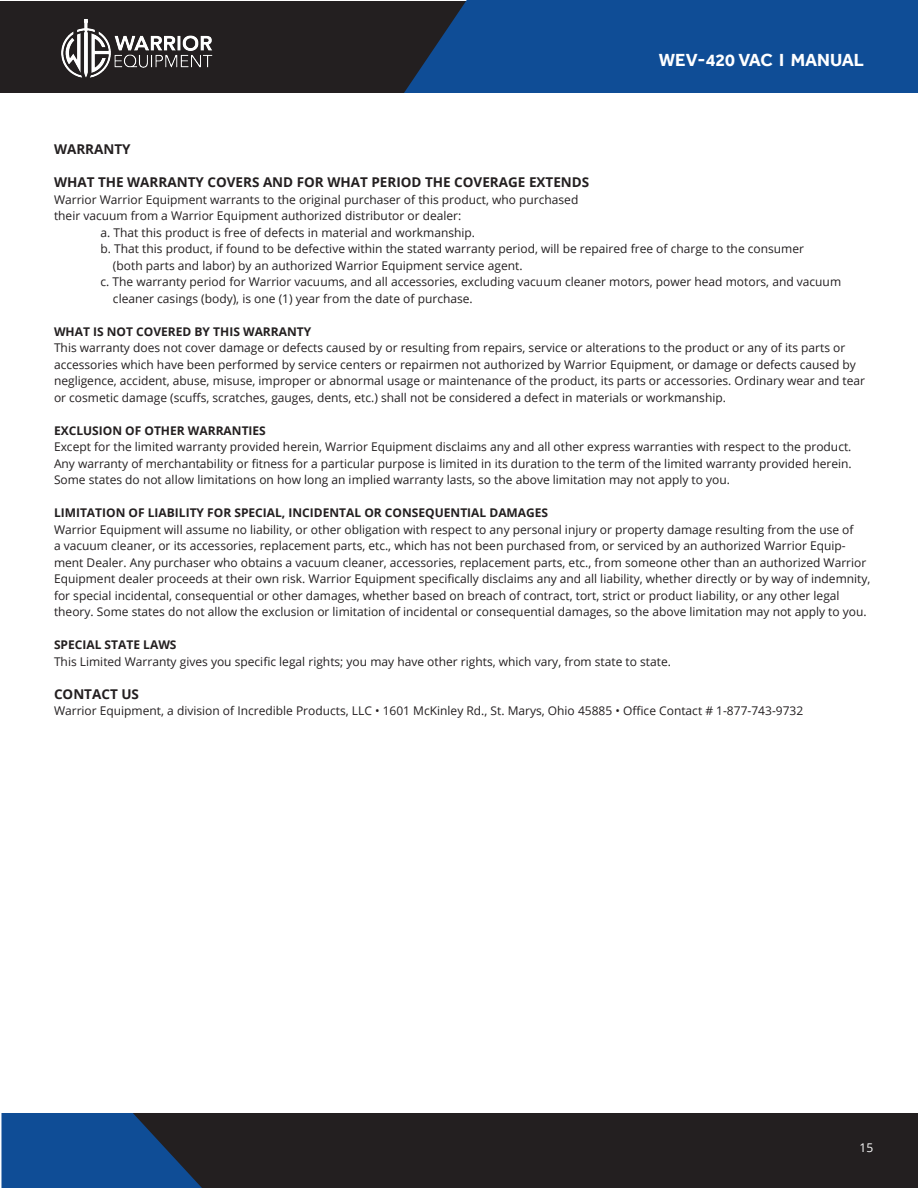
<style>
.page{position:relative;width:918px;height:1188px;background:#fff}
.page>*{position:absolute;margin:0;border:0;box-sizing:border-box;transform-origin:0 0}
.Category_1_no_TOC{font:700 18px "Effra";color:#fff}
.t1{font:700 13.5px "Open Sans";color:#231f20}
.t2{font:12px/16.5px "Open Sans";color:#231f20}
.t3{font:700 12px "Open Sans";color:#231f20}
.t4{font:12px "Open Sans";color:#fff}
</style>
<div class="page">
<div style="left:0;top:1px;width:914px;height:92px;background:#231f20"></div>
<div style="left:404px;top:0;width:514px;height:93px;background:#0f4d96"></div>
<img style="left:61px;top:19px;width:152px;height:59px">
<div style="left:1px;top:1113px;width:132px;height:75px;background:#0f4d96"></div>
<div style="left:133px;top:1113px;width:785px;height:75px;background:#231f20"></div>
<p class="Category_1_no_TOC" style="left:659px;top:50px;width:207px">WEV-420 VAC I MANUAL</p>
<p class="t1" style="left:54px;top:140px;width:78px">WARRANTY</p>
<p class="t1" style="left:54px;top:173px;width:537px">WHAT THE WARRANTY COVERS AND FOR WHAT PERIOD THE COVERAGE EXTENDS</p>
<p class="t2" style="left:54px;top:191px;width:526px">Warrior Warrior Equipment warrants to the original purchaser of this product, who purchased</p>
<p class="t2" style="left:54px;top:207px;width:409px">their vacuum from a Warrior Equipment authorized distributor or dealer:</p>
<p class="t2" style="left:100px;top:224px;width:376px">a. That this product is free of defects in material and workmanship.</p>
<p class="t2" style="left:113px;top:240px;width:693px;text-indent:-12px">b. That this product, if found to be defective within the stated warranty period, will be repaired free of charge to the consumer (both parts and labor) by an authorized Warrior Equipment service agent.</p>
<p class="t2" style="left:113px;top:273px;width:730px;text-indent:-12px">c. The warranty period for Warrior vacuums, and all accessories, excluding vacuum cleaner motors, power head motors, and vacuum cleaner casings (body), is one (1) year from the date of purchase.</p>
<p class="t3" style="left:54px;top:323px;width:259px">WHAT IS NOT COVERED BY THIS WARRANTY</p>
<p class="t2" style="left:54px;top:339px;width:813px">This warranty does not cover damage or defects caused by or resulting from repairs, service or alterations to the product or any of its parts or accessories which have been performed by service centers or repairmen not authorized by Warrior Equipment, or damage or defects caused by negligence, accident, abuse, misuse, improper or abnormal usage or maintenance of the product, its parts or accessories. Ordinary wear and tear or cosmetic damage (scuffs, scratches, gauges, dents, etc.) shall not be considered a defect in materials or workmanship.</p>
<p class="t3" style="left:54px;top:422px;width:213px">EXCLUSION OF OTHER WARRANTIES</p>
<p class="t2" style="left:54px;top:438px;width:799px;text-align:justify">Except for the limited warranty provided herein, Warrior Equipment disclaims any and all other express warranties with respect to the product.<br>Any warranty of merchantability or fitness for a particular purpose is limited in its duration to the term of the limited warranty provided herein.<br>Some states do not allow limitations on how long an implied warranty lasts, so the above limitation may not apply to you.</p>
<p class="t3" style="left:54px;top:505px;width:496px">LIMITATION OF LIABILITY FOR SPECIAL, INCIDENTAL OR CONSEQUENTIAL DAMAGES</p>
<p class="t2" style="left:54px;top:521px;width:818px">Warrior Equipment will assume no liability, or other obligation with respect to any personal injury or property damage resulting from the use of<br>a vacuum cleaner, or its accessories, replacement parts, etc., which has not been purchased from, or serviced by an authorized Warrior Equip&shy;ment Dealer. Any purchaser who obtains a vacuum cleaner, accessories, replacement parts, etc., from someone other than an authorized Warrior Equipment dealer proceeds at their own risk. Warrior Equipment specifically disclaims any and all liability, whether directly or by way of indemnity, for special incidental, consequential or other damages, whether based on breach of contract, tort, strict or product liability, or any other legal</p>
<p class="t2" style="left:54px;top:603px;width:814px">theory. Some states do not allow the exclusion or limitation of incidental or consequential damages, so the above limitation may not apply to you.</p>
<p class="t3" style="left:54px;top:637px;width:124px">SPECIAL STATE LAWS</p>
<p class="t2" style="left:54px;top:653px;width:619px">This Limited Warranty gives you specific legal rights; you may have other rights, which vary, from state to state.</p>
<p class="t1" style="left:54px;top:684px;width:87px">CONTACT US</p>
<p class="t2" style="left:54px;top:702px;width:751px">Warrior Equipment, a division of Incredible Products, LLC • 1601 McKinley Rd., St. Marys, Ohio 45885 • Office Contact # 1-877-743-9732</p>
<p class="t4" style="left:860px;top:1140px;width:15px">15</p>
</div>
